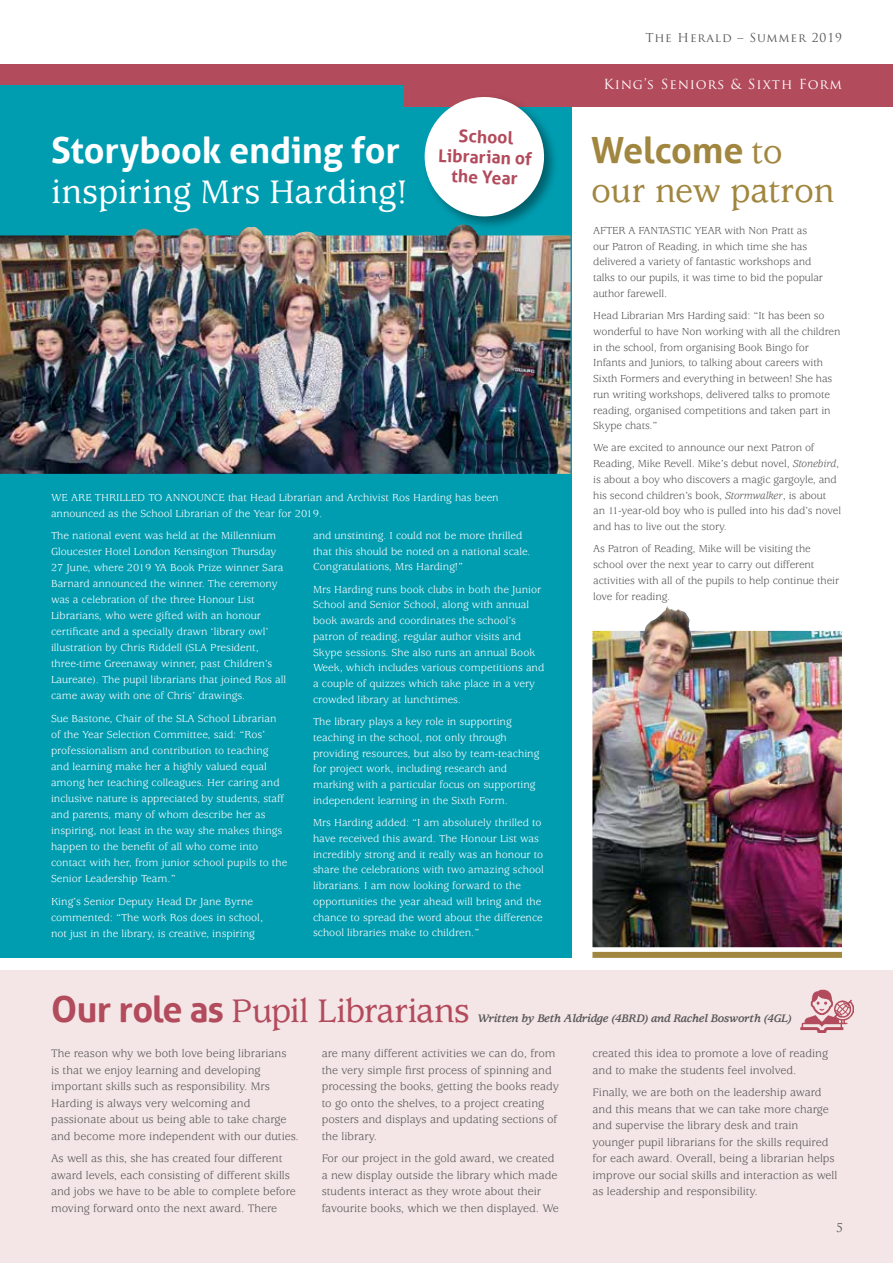
<style>
.page{position:relative;width:893px;height:1263px;background:#fff}
.page>*{position:absolute;margin:0;border:0;box-sizing:border-box;transform-origin:0 0}
.t1{font:500 36px "Usherwood";letter-spacing:-.025em;color:#b24b5c}
.t2{font:500 36px "Usherwood";color:#fff}
.t3{font:700 36px "Aller";letter-spacing:-.005em;color:#fff}
.t4{font:500 36px "Usherwood";letter-spacing:-.005em;color:#a1863f}
.t5{font:700 36px "Aller";letter-spacing:-.005em;color:#a1863f}
.t6{font:700 17.55px/20.2px "Aller";color:#b24b5c;text-align:center}
.t7{font:italic 500 16.5px "Usherwood";color:#fff}
.t8{font:13.5px "Trajan Pro";letter-spacing:.07em;color:#fff}
.t9{font:12px/16.5px "Usherwood";color:#575756}
.t10{font:italic 700 12px "Usherwood";letter-spacing:-.02em;color:#575756}
.t11{font:12px "Trajan Pro";letter-spacing:.075em;color:#575756}
.t12{font:11.25px/15.8px "Usherwood";color:#fff}
.t13{font:11.25px/15.8px "Usherwood";letter-spacing:-.01em;color:#575756}
.s1{font-style:normal}
.s2{font-family:"Usherwood";font-weight:500}
.s3{font-style:italic}
.s4{font-family:"Aller";font-weight:700}
</style>
<div class="page">
<div style="left:0;top:970px;width:893px;height:293px;background:#f4e5e6"></div>
<div style="left:0;top:102px;width:571px;height:856px;background:#009db1"></div>
<div style="left:592px;top:952px;width:250px;height:6px;background:#a1863f"></div>
<img style="left:592px;top:606px;width:250px;height:341px">
<img style="left:0;top:226px;width:570px;height:248px">
<div style="left:0;top:64px;width:893px;height:42px;background:#b24b5c"></div>
<div style="left:0;top:85px;width:404px;height:27px;background:#009db1"></div>
<div style="left:422px;top:94px;width:137px;height:137px;background:#000;opacity:.4"></div>
<svg style="left:423px;top:96px;width:122px;height:121px"></svg>
<img style="left:800px;top:989px;width:53px;height:44px">
<p class="t11" style="left:645px;top:30px;width:198px">The Herald – Summer 2019</p>
<h1 class="t3" style="left:51px;top:128px;width:351px">Storybook ending for</h1>
<h1 class="t2" style="left:51px;top:172px;width:357px">inspiring Mrs Harding!</h1>
<h2 class="t6" style="left:440px;top:125px;width:95px;rotate:2deg">School<br>Librarian of the Year</h2>
<p class="t12" style="left:51px;top:490px;width:449px">WE ARE THRILLED TO ANNOUNCE that Head Librarian and Archivist Ros Harding has been announced as the School Librarian of the Year for 2019.</p>
<p class="t12" style="left:51px;top:528px;width:237px">The national event was held at the Millennium Gloucester Hotel London Kensington Thursday 27 June, where 2019 YA Book Prize winner Sara Barnard announced the winner. The ceremony was a celebration of the three Honour List Librarians, who were gifted with an honour certificate and a specially drawn ‘library owl’ illustration by Chris Riddell (SLA President, three-time Greenaway winner, past Children’s Laureate). The pupil librarians that joined Ros all came away with one of Chris’ drawings.</p>
<p class="t12" style="left:51px;top:711px;width:238px">Sue Bastone, Chair of the SLA School Librarian of the Year Selection Committee, said: “Ros’ professionalism and contribution to teaching and learning make her a highly valued equal among her teaching colleagues. Her caring and inclusive nature is appreciated by students, staff and parents, many of whom describe her as inspiring, not least in the way she makes things happen to the benefit of all who come into contact with her, from junior school pupils to the Senior Leadership Team.”</p>
<p class="t12" style="left:51px;top:894px;width:214px">King’s Senior Deputy Head Dr Jane Byrne commented: “The work Ros does in school, not just in the library, is creative, inspiring</p>
<p class="t12" style="left:313px;top:528px;width:219px">and unstinting. I could not be more thrilled that this should be noted on a national scale.<br>Congratulations, Mrs Harding!”</p>
<p class="t12" style="left:313px;top:582px;width:233px">Mrs Harding runs book clubs in both the Junior School and Senior School, along with annual book awards and coordinates the school’s patron of reading, regular author visits and Skype sessions. She also runs an annual Book Week, which includes various competitions and a couple of quizzes which take place in a very crowded library at lunchtimes.</p>
<p class="t12" style="left:313px;top:714px;width:228px">The library plays a key role in supporting teaching in the school, not only through providing resources, but also by team-teaching for project work, including research and marking with a particular focus on supporting independent learning in the Sixth Form.</p>
<p class="t12" style="left:313px;top:815px;width:232px">Mrs Harding added: “I am absolutely thrilled to have received this award. The Honour List was incredibly strong and it really was an honour to share the celebrations with two amazing school librarians. I am now looking forward to the opportunities the year ahead will bring and the chance to spread the word about the difference school libraries make to children.”</p>
<p class="t8" style="left:603px;top:76px;width:240px">King’s Seniors &amp; Sixth Form</p>
<h3 class="t7" style="left:686px;top:77px;width:157px"><span class="s1">Becoming</span> exceptional</h3>
<h1 class="t5" style="left:591px;top:128px;width:193px">Welcome <span class="s2">to</span></h1>
<h1 class="t4" style="left:591px;top:170px;width:245px">our new patron</h1>
<p class="t13" style="left:593px;top:223px;width:231px">AFTER A FANTASTIC YEAR with Non Pratt as our Patron of Reading, in which time she has delivered a variety of fantastic workshops and talks to our pupils, it was time to bid the popular author farewell.</p>
<p class="t13" style="left:593px;top:308px;width:249px">Head Librarian Mrs Harding said: “It has been so wonderful to have Non working with all the children in the school, from organising Book Bingo for Infants and Juniors, to talking about careers with Sixth Formers and everything in between! She has run writing workshops, delivered talks to promote reading, organised competitions and taken part in Skype chats.”</p>
<p class="t13" style="left:593px;top:440px;width:249px">We are excited to announce our next Patron of Reading, Mike Revell. Mike’s debut novel, <span class="s3">Stonebird</span>, is about a boy who discovers a magic gargoyle, and his second children’s book, <span class="s3">Stormwalker</span>, is about an 11-year-old boy who is pulled into his dad’s novel and has to live out the story.</p>
<p class="t13" style="left:593px;top:541px;width:247px">As Patron of Reading, Mike will be visiting the school over the next year to carry out different activities with all of the pupils to help continue their love for reading.</p>
<h1 class="t1" style="left:51px;top:991px;width:420px"><span class="s4">Our role as</span> Pupil Librarians</h1>
<p class="t9" style="left:51px;top:1045px;width:249px">The reason why we both love being librarians<br>is that we enjoy learning and developing important skills such as responsibility. Mrs Harding is always very welcoming and passionate about us being able to take charge and become more independent with our duties.</p>
<p class="t9" style="left:51px;top:1151px;width:246px">As well as this, she has created four different award levels, each consisting of different skills and jobs we have to be able to complete before moving forward onto the next award. There</p>
<p class="t10" style="left:477px;top:1011px;width:316px">Written by Beth Aldridge (4BRD) and Rachel Bosworth (4GL)</p>
<p class="t9" style="left:322px;top:1045px;width:239px">are many different activities we can do, from the very simple first process of spinning and processing the books, getting the books ready to go onto the shelves, to a project creating posters and displays and updating sections of the library.</p>
<p class="t9" style="left:322px;top:1151px;width:238px">For our project in the gold award, we created a new display outside the library which made students interact as they wrote about their favourite books, which we then displayed. We</p>
<p class="t9" style="left:592px;top:1045px;width:237px">created this idea to promote a love of reading and to make the students feel involved.</p>
<p class="t9" style="left:592px;top:1085px;width:246px">Finally, we are both on the leadership award and this means that we can take more charge and supervise the library desk and train younger pupil librarians for the skills required for each award. Overall, being a librarian helps improve our social skills and interaction as well as leadership and responsibility.</p>
<p class="t11" style="left:836px;top:1220px;width:8px">5</p>
</div>
